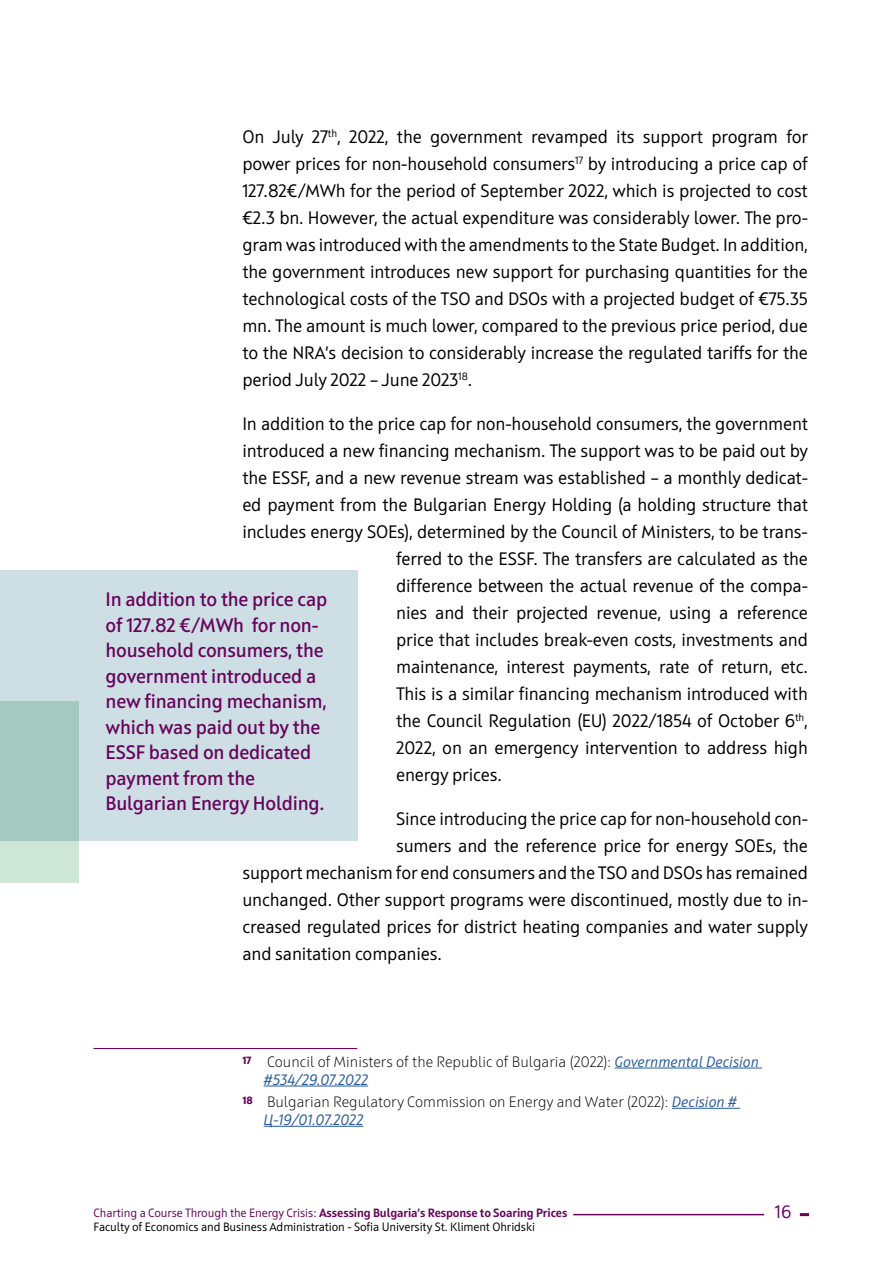
<style>
.page{position:relative;width:893px;height:1263px;background:#fff}
.page>*{position:absolute;margin:0;border:0;box-sizing:border-box;transform-origin:0 0}
.t1{font:600 19.5px/25.5px "Squad";letter-spacing:-.01em;color:#68045c}
.t2{font:18px/27px "Squad";letter-spacing:-.01em;color:#000;text-align:justify}
.t3{font:18px "Squad";color:#68045c}
.t4{font:300 15px/18px "Squad";color:#000}
.t5{font:12px/14.4px "Squad";letter-spacing:-.01em;color:#000}
.s1{font-weight:400;font-style:italic;color:#275b9b}
.s2{color:#68045c}
.s3{font-weight:700;color:#68045c}
</style>
<div class="page">
<hr style="left:94px;top:1048px;width:263px;height:1px;background:#68045c">
<hr style="left:615px;top:1068px;width:147px;height:1px;background:#275b9b">
<hr style="left:264px;top:1086px;width:104px;height:1px;background:#275b9b">
<hr style="left:672px;top:1108px;width:68px;height:1px;background:#275b9b">
<hr style="left:264px;top:1126px;width:99px;height:1px;background:#275b9b">
<div style="left:0;top:570px;width:357px;height:270px;background:#cddfe4"></div>
<svg style="left:0;top:701px;width:79px;height:181px;background:#adcfc4"></svg>
<hr style="left:573px;top:1214px;width:191px;height:1px;background:#68045c">
<svg style="left:800px;top:1213px;width:9px;height:3px"></svg>
<p class="t2" style="left:242px;top:123px;width:567px">On July 27<sup>th</sup>, 2022, the government revamped its support program for power prices for non-household consumers<sup>17</sup> by introducing a price cap of 127.82€/MWh for the period of September 2022, which is projected to cost €2.3 bn. However, the actual expenditure was considerably lower. The pro&shy;gram was introduced with the amendments to the State Budget. In addition, the government introduces new support for purchasing quantities for the technological costs of the TSO and DSOs with a projected budget of €75.35 mn. The amount is much lower, compared to the previous price period, due to the NRA’s decision to considerably increase the regulated tariffs for the period July 2022 – June 2023<sup>18</sup>.</p>
<p class="t2" style="left:242px;top:410px;width:567px">In addition to the price cap for non-household consumers, the government</p>
<p class="t2" style="left:242px;top:437px;width:567px">introduced a new financing mechanism. The support was to be paid out by</p>
<p class="t2" style="left:242px;top:464px;width:567px">the ESSF, and a new revenue stream was established – a monthly dedicat-</p>
<p class="t2" style="left:242px;top:491px;width:567px">ed payment from the Bulgarian Energy Holding (a holding structure that</p>
<p class="t2" style="left:242px;top:518px;width:567px">includes energy SOEs), determined by the Council of Ministers, to be trans-</p>
<p class="t2" style="left:396px;top:545px;width:413px">ferred to the ESSF. The transfers are calculated as the</p>
<p class="t2" style="left:396px;top:572px;width:413px">difference between the actual revenue of the compa-</p>
<p class="t2" style="left:396px;top:599px;width:413px">nies and their projected revenue, using a reference</p>
<p class="t2" style="left:396px;top:626px;width:413px">price that includes break-even costs, investments and</p>
<p class="t2" style="left:396px;top:653px;width:413px">maintenance, interest payments, rate of return, etc.</p>
<p class="t2" style="left:396px;top:680px;width:413px">This is a similar financing mechanism introduced with</p>
<p class="t2" style="left:396px;top:707px;width:413px">the Council Regulation (EU) 2022/1854 of October 6<sup>th</sup>,</p>
<p class="t2" style="left:396px;top:734px;width:413px">2022, on an emergency intervention to address high</p>
<p class="t2" style="left:396px;top:761px;width:107px">energy prices.</p>
<p class="t2" style="left:396px;top:805px;width:413px">Since introducing the price cap for non-household con-</p>
<p class="t2" style="left:396px;top:832px;width:413px">sumers and the reference price for energy SOEs, the</p>
<p class="t2" style="left:242px;top:859px;width:567px">support mechanism for end consumers and the TSO and DSOs has remained</p>
<p class="t2" style="left:242px;top:886px;width:567px">unchanged. Other support programs were discontinued, mostly due to in-</p>
<p class="t2" style="left:242px;top:913px;width:567px">creased regulated prices for district heating companies and water supply</p>
<p class="t2" style="left:242px;top:940px;width:201px">and sanitation companies.</p>
<p class="t1" style="left:106px;top:587px;width:223px">In addition to the price cap of 127.82 €/MWh for non&shy;household consumers, the government introduced a new financing mechanism, which was paid out by the<br>ESSF based on dedicated payment from the<br>Bulgarian Energy Holding.</p>
<p class="t4" style="left:264px;top:1052px;width:497px;text-indent:-21px"><sup>17</sup> Council of Ministers of the Republic of Bulgaria (2022): <span class="s1">Governmental Decision #534/29.07.2022</span></p>
<p class="t4" style="left:264px;top:1093px;width:475px;text-indent:-21px"><sup>18</sup> Bulgarian Regulatory Commission on Energy and Water (2022): <span class="s1">Decision #<br>Ц-19/01.07.2022</span></p>
<p class="t5" style="left:94px;top:1205px;width:475px"><span class="s2">Charting a Course Through the Energy Crisis:</span> <span class="s3">Assessing Bulgaria’s Response to Soaring Prices<br></span>Faculty of Economics and Business Administration - Sofia University St. Kliment Ohridski</p>
<p class="t3" style="left:775px;top:1201px;width:18px">16</p>
</div>
